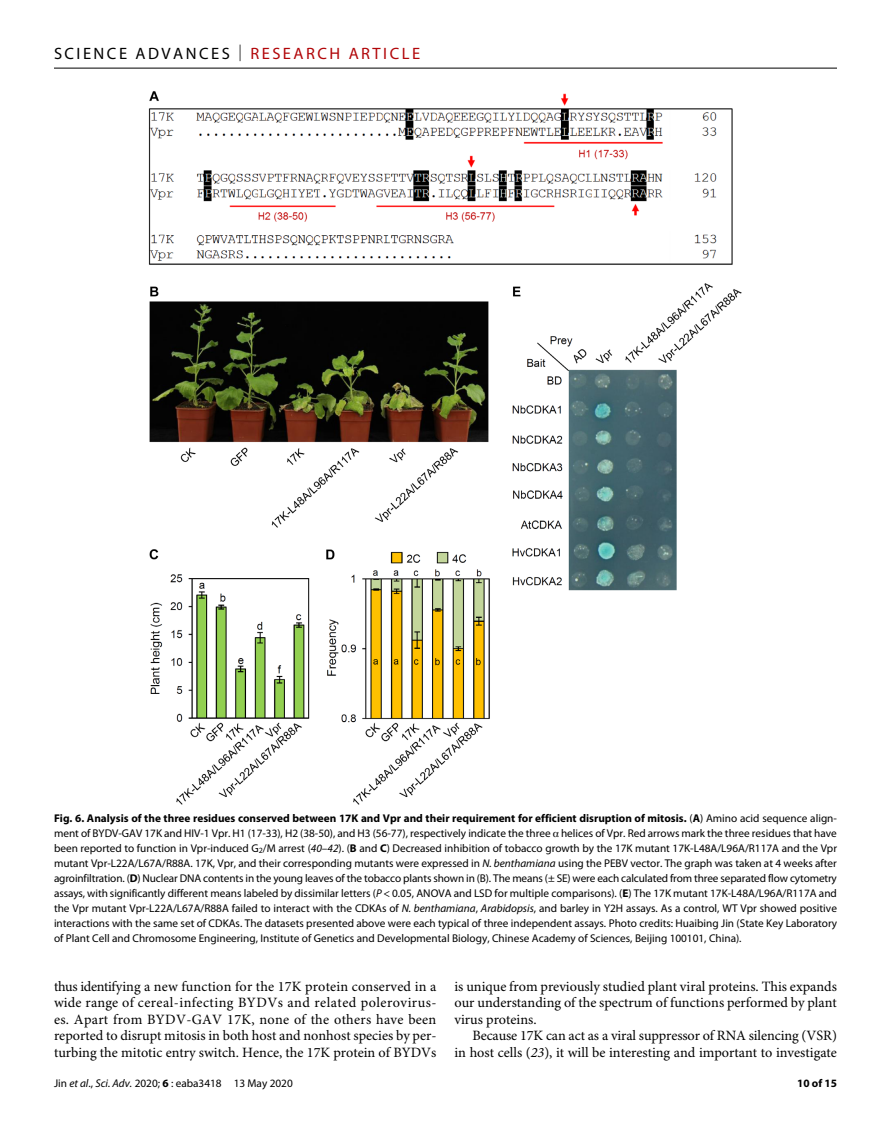
<style>
.page{position:relative;width:891px;height:1134px;background:#fff}
.page>*{position:absolute;margin:0;border:0;box-sizing:border-box;transform-origin:0 0}
.t1{font:16.5px "Myriad Pro";letter-spacing:.15em;color:#000}
.t2{font:14.25px/16.5px "Minion Pro";color:#000;text-align:justify}
.t3{font:11.25px/15px "Myriad Pro";color:#000;text-align:justify}
.t4{font:700 11.25px "Myriad Pro";color:#000}
.s1{font-weight:300}
.s2{color:#b10508}
.s3{font-weight:700}
.s4{font-style:italic}
</style>
<div class="page">
<hr style="left:54px;top:68px;width:783px;height:1px;background:#000">
<img style="left:148px;top:91px;width:594px;height:714px">
<h1 class="t1" style="left:54px;top:40px;width:368px">SCIENCE ADVANCES <span class="s1">|</span> <span class="s2">RESEARCH ARTICLE</span></h1>
<p class="t3" style="left:54px;top:811px;width:785px"><span class="s3">Fig. 6. Analysis of the three residues conserved between 17K and Vpr and their requirement for efficient disruption of mitosis.</span> (<span class="s3">A</span>) Amino acid sequence align&shy;ment of BYDV-GAV 17K and HIV-1 Vpr. H1 (17-33), H2 (38-50), and H3 (56-77), respectively indicate the three helices of Vpr. Red arrows mark the three residues that have been reported to function in Vpr-induced G<sub>2</sub>/M arrest (<span class="s4">40</span>–<span class="s4">42</span>). (<span class="s3">B</span> and <span class="s3">C</span>) Decreased inhibition of tobacco growth by the 17K mutant 17K-L48A/L96A/R117A and the Vpr mutant Vpr-L22A/L67A/R88A. 17K, Vpr, and their corresponding mutants were expressed in <span class="s4">N. benthamiana</span> using the PEBV vector. The graph was taken at 4 weeks after agroinfiltration. (<span class="s3">D</span>) Nuclear DNA contents in the young leaves of the tobacco plants shown in (B). The means (± SE) were each calculated from three separated flow cytometry assays, with significantly different means labeled by dissimilar letters (<span class="s4">P</span> &lt; 0.05, ANOVA and LSD for multiple comparisons). (<span class="s3">E</span>) The 17K mutant 17K-L48A/L96A/R117A and the Vpr mutant Vpr-L22A/L67A/R88A failed to interact with the CDKAs of <span class="s4">N. benthamiana</span>, <span class="s4">Arabidopsis</span>, and barley in Y2H assays. As a control, WT Vpr showed positive interactions with the same set of CDKAs. The datasets presented above were each typical of three independent assays. Photo credits: Huaibing Jin (State Key Laboratory of Plant Cell and Chromosome Engineering, Institute of Genetics and Developmental Biology, Chinese Academy of Sciences, Beijing 100101, China).</p>
<p class="t2" style="left:54px;top:979px;width:384px">thus identifying a new function for the 17K protein conserved in a wide range of cereal-infecting BYDVs and related polerovirus&shy;es. Apart from BYDV-GAV 17K, none of the others have been reported to disrupt mitosis in both host and nonhost species by per&shy;turbing the mitotic entry switch. Hence, the 17K protein of BYDVs</p>
<p class="t2" style="left:454px;top:979px;width:384px">is unique from previously studied plant viral proteins. This expands our understanding of the spectrum of functions performed by plant virus proteins.</p>
<p class="t2" style="left:454px;top:1029px;width:384px;text-align:right">Because 17K can act as a viral suppressor of RNA silencing (VSR)<br>in host cells (<span class="s4">23</span>), it will be interesting and important to investigate</p>
<p class="t3" style="left:54px;top:1076px;width:240px">Jin <span class="s4">et al</span>., <span class="s4">Sci. Adv.</span> 2020; <span class="s3">6</span> : eaba3418 13 May 2020</p>
<p class="t4" style="left:797px;top:1074px;width:41px">10 of 15</p>
</div>
